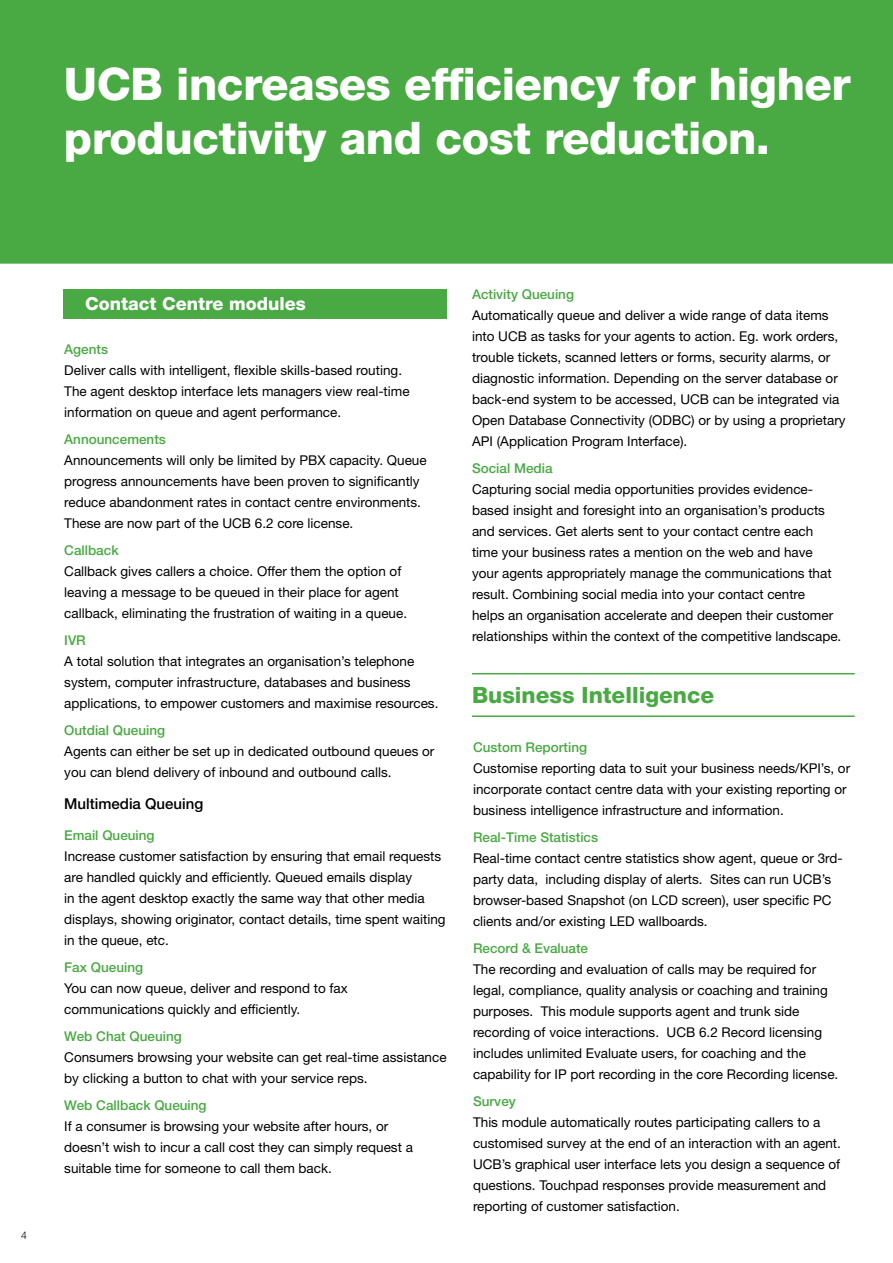
<style>
.page{position:relative;width:893px;height:1263px;background:#fff}
.page>*{position:absolute;margin:0;border:0;box-sizing:border-box;transform-origin:0 0}
.t1{font:45px/54px "Helvetica Neue Hvy";letter-spacing:-.01em;color:#fff}
.t2{font:22.5px "Helvetica Neue Hvy";color:#49a942}
.t3{font:18px "Helvetica Neue Hvy";color:#fff}
.t4{font:500 15px "Helvetica Neue";color:#000}
.t5{font:13.5px/21px "Helvetica Neue";color:#000}
.t6{font:500 13.5px "Helvetica Neue";color:#49a942}
.t7{font:300 10.5px "Helvetica Neue";color:#000}
</style>
<div class="page">
<div style="left:0;top:0;width:893px;height:264px;background:#49a942"></div>
<hr style="left:472px;top:673px;width:383px;height:1px;background:#49a942">
<hr style="left:472px;top:715px;width:383px;height:2px;background:#49a942">
<div style="left:64px;top:289px;width:383px;height:30px;background:#49a942"></div>
<h1 class="t1" style="left:64px;top:57px;width:788px">UCB increases efficiency for higher productivity and cost reduction.</h1>
<p class="t7" style="left:21px;top:1228px;width:7px">4</p>
<h3 class="t3" style="left:85px;top:293px;width:222px">Contact Centre modules</h3>
<p class="t6" style="left:64px;top:341px;width:45px">Agents</p>
<p class="t5" style="left:64px;top:360px;width:347px">Deliver calls with intelligent, flexible skills-based routing.<br>The agent desktop interface lets managers view real-time information on queue and agent performance.</p>
<p class="t6" style="left:64px;top:431px;width:103px">Announcements</p>
<p class="t5" style="left:64px;top:450px;width:364px">Announcements will only be limited by PBX capacity. Queue progress announcements have been proven to significantly reduce abandonment rates in contact centre environments.<br>These are now part of the UCB 6.2 core license.</p>
<p class="t6" style="left:64px;top:542px;width:56px">Callback</p>
<p class="t5" style="left:64px;top:561px;width:344px">Callback gives callers a choice. Offer them the option of leaving a message to be queued in their place for agent callback, eliminating the frustration of waiting in a queue.</p>
<p class="t6" style="left:64px;top:632px;width:23px">IVR</p>
<p class="t5" style="left:64px;top:651px;width:376px">A total solution that integrates an organisation’s telephone system, computer infrastructure, databases and business applications, to empower customers and maximise resources.</p>
<p class="t6" style="left:64px;top:722px;width:102px">Outdial Queuing</p>
<p class="t5" style="left:64px;top:741px;width:372px">Agents can either be set up in dedicated outbound queues or you can blend delivery of inbound and outbound calls.</p>
<p class="t4" style="left:64px;top:794px;width:140px">Multimedia Queuing</p>
<p class="t6" style="left:64px;top:827px;width:92px">Email Queuing</p>
<p class="t5" style="left:64px;top:846px;width:383px">Increase customer satisfaction by ensuring that email requests are handled quickly and efficiently. Queued emails display<br>in the agent desktop exactly the same way that other media displays, showing originator, contact details, time spent waiting in the queue, etc.</p>
<p class="t6" style="left:64px;top:959px;width:80px">Fax Queuing</p>
<p class="t5" style="left:64px;top:978px;width:285px">You can now queue, deliver and respond to fax communications quickly and efficiently.</p>
<p class="t6" style="left:64px;top:1028px;width:119px">Web Chat Queuing</p>
<p class="t5" style="left:64px;top:1047px;width:384px">Consumers browsing your website can get real-time assistance by clicking a button to chat with your service reps.</p>
<p class="t6" style="left:64px;top:1097px;width:144px">Web Callback Queuing</p>
<p class="t5" style="left:64px;top:1116px;width:350px">If a consumer is browsing your website after hours, or doesn’t wish to incur a call cost they can simply request a suitable time for someone to call them back.</p>
<p class="t6" style="left:472px;top:286px;width:104px">Activity Queuing</p>
<p class="t5" style="left:472px;top:304px;width:375px">Automatically queue and deliver a wide range of data items into UCB as tasks for your agents to action. Eg. work orders, trouble tickets, scanned letters or forms, security alarms, or diagnostic information. Depending on the server database or back-end system to be accessed, UCB can be integrated via Open Database Connectivity (ODBC) or by using a proprietary API (Application Program Interface).</p>
<p class="t6" style="left:472px;top:460px;width:82px">Social Media</p>
<p class="t5" style="left:472px;top:478px;width:371px">Capturing social media opportunities provides evidence&shy;based insight and foresight into an organisation’s products and services. Get alerts sent to your contact centre each time your business rates a mention on the web and have your agents appropriately manage the communications that result. Combining social media into your contact centre<br>helps an organisation accelerate and deepen their customer relationships within the context of the competitive landscape.</p>
<h2 class="t2" style="left:472px;top:682px;width:244px">Business Intelligence</h2>
<p class="t6" style="left:473px;top:739px;width:116px">Custom Reporting</p>
<p class="t5" style="left:473px;top:757px;width:379px">Customise reporting data to suit your business needs/KPI’s, or incorporate contact centre data with your existing reporting or business intelligence infrastructure and information.</p>
<p class="t6" style="left:473px;top:829px;width:127px">Real-Time Statistics</p>
<p class="t5" style="left:473px;top:847px;width:371px">Real-time contact centre statistics show agent, queue or 3rd&shy;party data, including display of alerts. Sites can run UCB’s browser-based Snapshot (on LCD screen), user specific PC clients and/or existing LED wallboards.</p>
<p class="t6" style="left:473px;top:940px;width:117px">Record &amp; Evaluate</p>
<p class="t5" style="left:473px;top:958px;width:367px">The recording and evaluation of calls may be required for legal, compliance, quality analysis or coaching and training purposes. This module supports agent and trunk side recording of voice interactions. UCB 6.2 Record licensing includes unlimited Evaluate users, for coaching and the capability for IP port recording in the core Recording license.</p>
<p class="t6" style="left:473px;top:1093px;width:44px">Survey</p>
<p class="t5" style="left:473px;top:1111px;width:369px">This module automatically routes participating callers to a customised survey at the end of an interaction with an agent.<br>UCB’s graphical user interface lets you design a sequence of questions. Touchpad responses provide measurement and reporting of customer satisfaction.</p>
</div>
